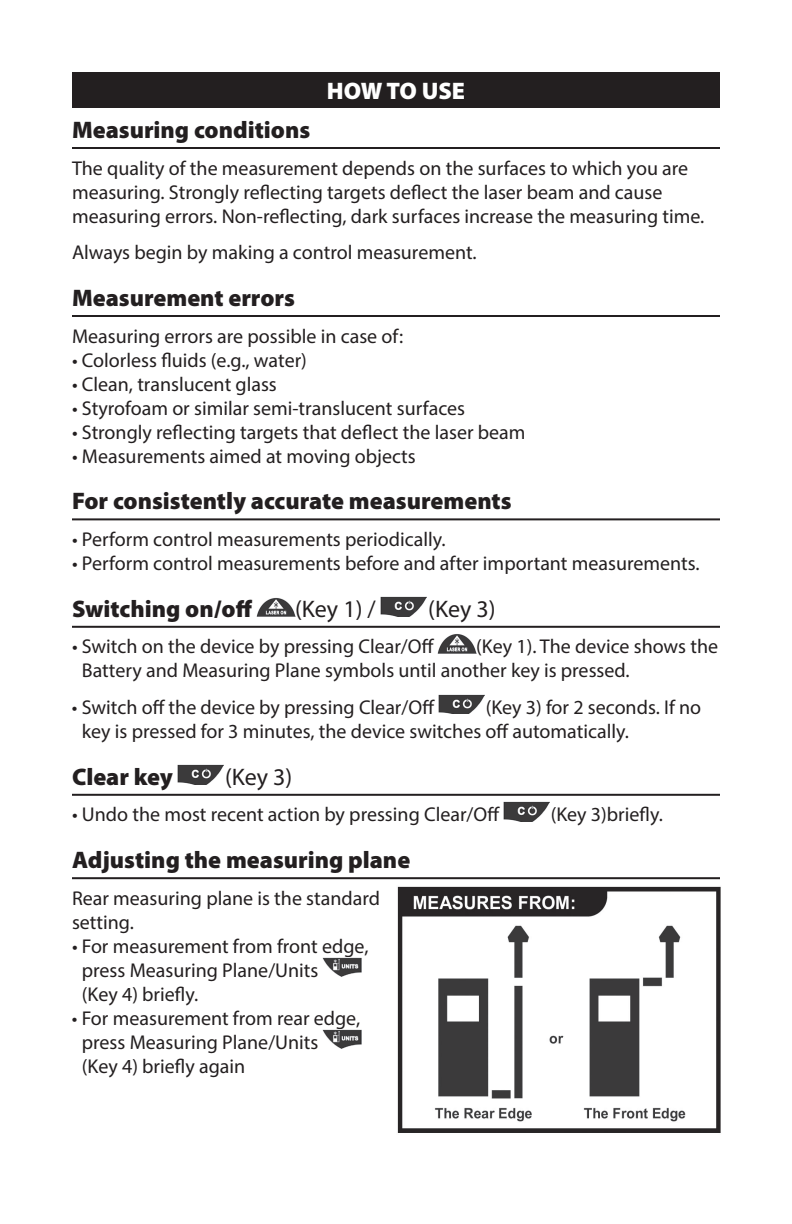
<style>
.page{position:relative;width:792px;height:1224px;background:#fff}
.page>*{position:absolute;margin:0;border:0;box-sizing:border-box;transform-origin:0 0}
.t1{font:900 24px "Myriad Pro";color:#231f20}
.t2{font:24px "Myriad Pro";color:#231f20}
.t3{font:900 24px "Myriad Pro";color:#fff}
.t4{font:20px/24px "Myriad Pro";color:#231f20}
</style>
<div class="page">
<hr style="left:72px;top:147px;width:648px;height:2px;background:#231f20">
<hr style="left:72px;top:315px;width:648px;height:2px;background:#231f20">
<hr style="left:72px;top:518px;width:648px;height:2px;background:#231f20">
<hr style="left:72px;top:626px;width:648px;height:2px;background:#231f20">
<hr style="left:72px;top:794px;width:648px;height:2px;background:#231f20">
<hr style="left:72px;top:877px;width:648px;height:2px;background:#231f20">
<img style="left:257px;top:597px;width:38px;height:20px">
<img style="left:381px;top:597px;width:46px;height:20px">
<img style="left:438px;top:634px;width:38px;height:19px">
<img style="left:438px;top:694px;width:46px;height:20px">
<img style="left:178px;top:765px;width:46px;height:20px">
<img style="left:503px;top:802px;width:46px;height:19px">
<img style="left:323px;top:957px;width:39px;height:20px">
<img style="left:323px;top:1029px;width:39px;height:20px">
<div style="left:72px;top:72px;width:648px;height:36px;background:#231f20"></div>
<img style="left:397px;top:886px;width:324px;height:247px">
<p class="t3" style="left:327px;top:75px;width:140px">HOW TO USE</p>
<p class="t1" style="left:72px;top:114px;width:240px">Measuring conditions</p>
<p class="t4" style="left:72px;top:156px;width:634px">The quality of the measurement depends on the surfaces to which you are measuring. Strongly reflecting targets deflect the laser beam and cause measuring errors. Non-reflecting, dark surfaces increase the measuring time.</p>
<p class="t4" style="left:72px;top:240px;width:406px">Always begin by making a control measurement.</p>
<p class="t1" style="left:72px;top:282px;width:225px">Measurement errors</p>
<p class="t4" style="left:72px;top:324px;width:333px">Measuring errors are possible in case of:</p>
<p class="t4" style="left:72px;top:348px;width:236px">• Colorless fluids (e.g., water)</p>
<p class="t4" style="left:72px;top:372px;width:206px">• Clean, translucent glass</p>
<p class="t4" style="left:72px;top:396px;width:395px">• Styrofoam or similar semi-translucent surfaces</p>
<p class="t4" style="left:72px;top:420px;width:455px">• Strongly reflecting targets that deflect the laser beam</p>
<p class="t4" style="left:72px;top:444px;width:345px">• Measurements aimed at moving objects</p>
<p class="t1" style="left:72px;top:485px;width:441px">For consistently accurate measurements</p>
<p class="t4" style="left:72px;top:527px;width:375px">• Perform control measurements periodically.</p>
<p class="t4" style="left:72px;top:551px;width:629px">• Perform control measurements before and after important measurements.</p>
<p class="t1" style="left:72px;top:593px;width:182px">Switching on/off</p>
<p class="t2" style="left:295px;top:594px;width:82px">(Key 1) /</p>
<p class="t2" style="left:428px;top:594px;width:69px">(Key 3)</p>
<p class="t4" style="left:72px;top:634px;width:364px">• Switch on the device by pressing Clear/Off</p>
<p class="t4" style="left:82px;top:634px;width:638px;text-indent:394px">(Key 1). The device shows the<br>Battery and Measuring Plane symbols until another key is pressed.</p>
<p class="t4" style="left:72px;top:695px;width:364px">• Switch off the device by pressing Clear/Off</p>
<p class="t4" style="left:82px;top:695px;width:621px;text-indent:404px">(Key 3) for 2 seconds. If no key is pressed for 3 minutes, the device switches off automatically.</p>
<p class="t1" style="left:72px;top:761px;width:103px">Clear key</p>
<p class="t2" style="left:225px;top:762px;width:69px">(Key 3)</p>
<p class="t4" style="left:72px;top:802px;width:429px">• Undo the most recent action by pressing Clear/Off</p>
<p class="t4" style="left:551px;top:802px;width:114px">(Key 3)briefly.</p>
<p class="t1" style="left:72px;top:844px;width:340px">Adjusting the measuring plane</p>
<p class="t4" style="left:72px;top:886px;width:310px">Rear measuring plane is the standard setting.</p>
<p class="t4" style="left:82px;top:934px;width:288px;text-indent:-10px">• For measurement from front edge, press Measuring Plane/Units<br>(Key 4) briefly.</p>
<p class="t4" style="left:82px;top:1006px;width:280px;text-indent:-10px">• For measurement from rear edge, press Measuring Plane/Units<br>(Key 4) briefly again</p>
</div>
